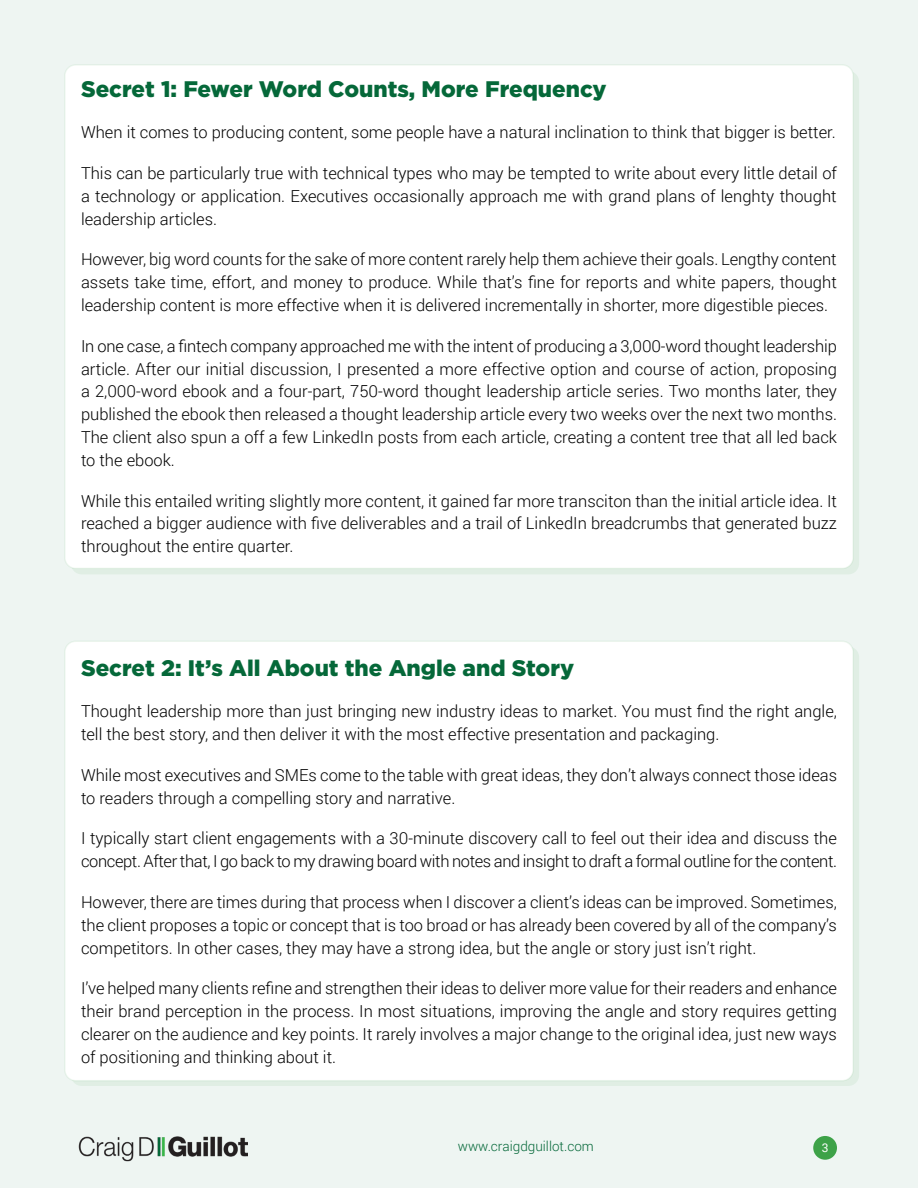
<style>
.page{position:relative;width:918px;height:1188px;background:#fff}
.page>*{position:absolute;margin:0;border:0;box-sizing:border-box;transform-origin:0 0}
.t1{font:900 22.5px "Gotham";color:#056839}
.t2{font:300 16.5px/22.8px "Roboto";color:#000;text-align:justify}
.t3{font:300 13.5px "Roboto";color:#056839}
.t4{font:12px "Roboto";color:#fff}
</style>
<div class="page">
<div style="left:0;top:0;width:918px;height:1188px;background:linear-gradient(to right,#edf5f1,#edf5f1)"></div>
<div style="left:65px;top:65px;width:788px;height:503px;background:#fff;border-radius:11px"></div>
<div style="left:65px;top:641px;width:788px;height:440px;background:#fff;border-radius:11px"></div>
<div style="left:64px;top:641px;width:790px;height:440px;border:2px solid #3da248;border-radius:11px"></div>
<img style="left:79px;top:1136px;width:168px;height:26px">
<div style="left:813px;top:1136px;width:24px;height:24px;background:#3da248;border-radius:50%"></div>
<h1 class="t1" style="left:81px;top:76px;width:527px">Secret 1: Fewer Word Counts, More Frequency</h1>
<p class="t2" style="left:81px;top:120px;width:756px">When it comes to producing content, some people have a natural inclination to think that bigger is better.</p>
<p class="t2" style="left:81px;top:161px;width:757px">This can be particularly true with technical types who may be tempted to write about every little detail of a technology or application. Executives occasionally approach me with grand plans of lenghty thought leadership articles.</p>
<p class="t2" style="left:81px;top:248px;width:757px">However, big word counts for the sake of more content rarely help them achieve their goals. Lengthy content assets take time, effort, and money to produce. While that’s fine for reports and white papers, thought leadership content is more effective when it is delivered incrementally in shorter, more digestible pieces.</p>
<p class="t2" style="left:81px;top:334px;width:758px">In one case, a fintech company approached me with the intent of producing a 3,000-word thought leadership article. After our initial discussion, I presented a more effective option and course of action, proposing a 2,000-word ebook and a four-part, 750-word thought leadership article series. Two months later, they published the ebook then released a thought leadership article every two weeks over the next two months.<br>The client also spun a off a few LinkedIn posts from each article, creating a content tree that all led back to the ebook.</p>
<p class="t2" style="left:81px;top:489px;width:758px">While this entailed writing slightly more content, it gained far more transciton than the initial article idea. It reached a bigger audience with five deliverables and a trail of LinkedIn breadcrumbs that generated buzz throughout the entire quarter.</p>
<h1 class="t1" style="left:81px;top:655px;width:495px">Secret 2: It’s All About the Angle and Story</h1>
<p class="t2" style="left:81px;top:699px;width:757px">Thought leadership more than just bringing new industry ideas to market. You must find the right angle, tell the best story, and then deliver it with the most effective presentation and packaging.</p>
<p class="t2" style="left:81px;top:763px;width:758px">While most executives and SMEs come to the table with great ideas, they don’t always connect those ideas to readers through a compelling story and narrative.</p>
<p class="t2" style="left:81px;top:827px;width:758px">I typically start client engagements with a 30-minute discovery call to feel out their idea and discuss the concept. After that, I go back to my drawing board with notes and insight to draft a formal outline for the content.</p>
<p class="t2" style="left:81px;top:890px;width:757px">However, there are times during that process when I discover a client’s ideas can be improved. Sometimes, the client proposes a topic or concept that is too broad or has already been covered by all of the company’s competitors. In other cases, they may have a strong idea, but the angle or story just isn’t right.</p>
<p class="t2" style="left:81px;top:977px;width:758px">I’ve helped many clients refine and strengthen their ideas to deliver more value for their readers and enhance their brand perception in the process. In most situations, improving the angle and story requires getting clearer on the audience and key points. It rarely involves a major change to the original idea, just new ways of positioning and thinking about it.</p>
<p class="t3" style="left:458px;top:1137px;width:137px">www.craigdguillot.com</p>
<p class="t4" style="left:822px;top:1139px;width:8px">3</p>
</div>
